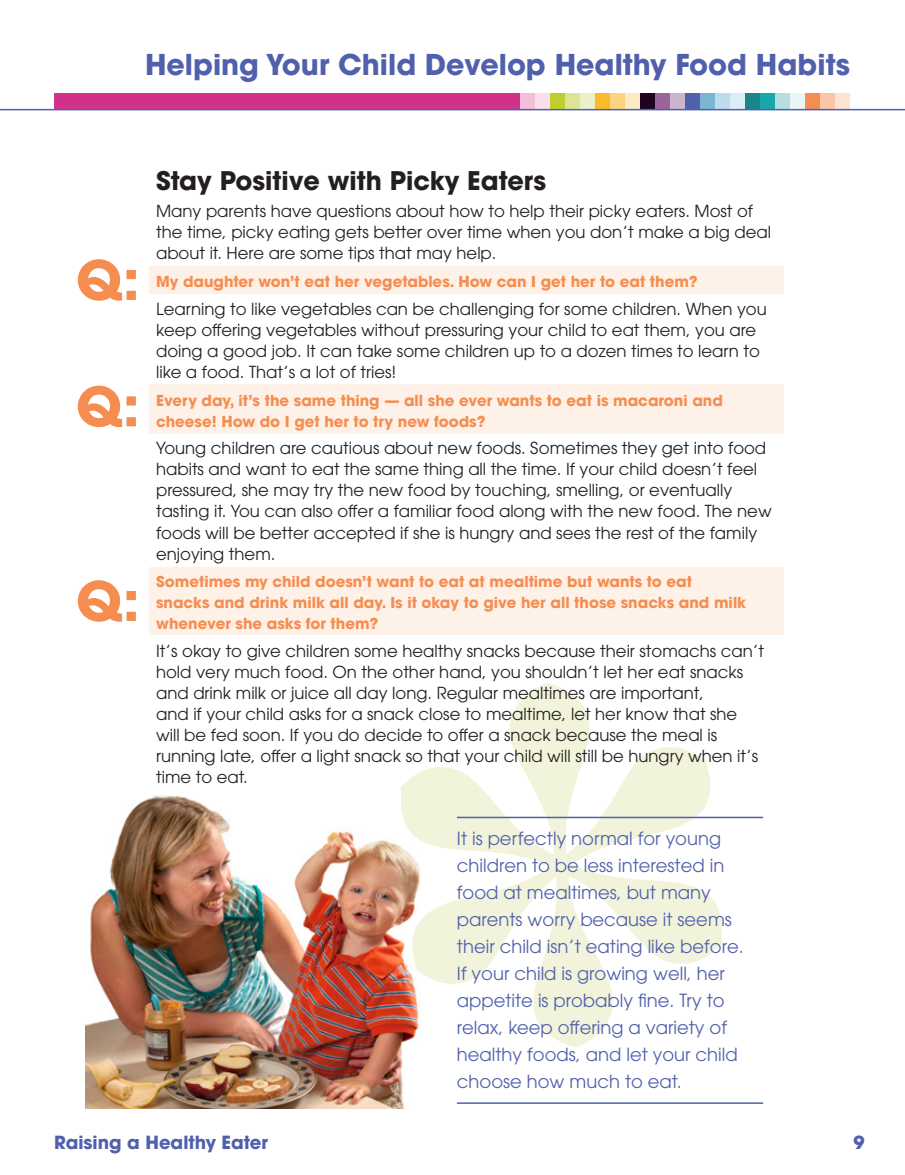
<style>
.page{position:relative;width:905px;height:1175px;background:#fff}
.page>*{position:absolute;margin:0;border:0;box-sizing:border-box;transform-origin:0 0}
.t1{font:700 54px "ITC Avant Garde Pro";color:#f68d50}
.t2{font:700 28.5px "ITC Avant Garde Pro";color:#5060ac}
.t3{font:700 25.5px "ITC Avant Garde Pro";color:#231f20}
.Call_Out_-_Side_Bar{font:18px/27px "ITC Avant Garde Pro";color:#5060ac}
.t4{font:700 18px "ITC Avant Garde Pro";color:#5060ac}
.t5{font:16.5px/21px "ITC Avant Garde Pro";color:#231f20}
.t6{font:700 15px/21px "ITC Avant Garde Pro";color:#f68d50}
</style>
<div class="page">
<div style="left:54px;top:93px;width:465px;height:17px;background:#d13289"></div>
<div style="left:834px;top:93px;width:15px;height:17px;background:#fee2d2"></div>
<div style="left:819px;top:93px;width:15px;height:17px;background:#fbc6a5"></div>
<div style="left:804px;top:93px;width:15px;height:17px;background:#f68d50"></div>
<div style="left:789px;top:93px;width:15px;height:17px;background:#e8f6f9"></div>
<div style="left:774px;top:93px;width:15px;height:17px;background:#b5dee0"></div>
<div style="left:759px;top:93px;width:15px;height:17px;background:#18a7ac"></div>
<div style="left:744px;top:93px;width:15px;height:17px;background:#1d8488"></div>
<div style="left:729px;top:93px;width:15px;height:17px;background:#dcedf5"></div>
<div style="left:714px;top:93px;width:15px;height:17px;background:#bddbeb"></div>
<div style="left:699px;top:93px;width:15px;height:17px;background:#7ab5d3"></div>
<div style="left:684px;top:93px;width:15px;height:17px;background:#5060ac"></div>
<div style="left:669px;top:93px;width:15px;height:17px;background:#ccb4cb"></div>
<div style="left:654px;top:93px;width:15px;height:17px;background:#9a6699"></div>
<div style="left:639px;top:93px;width:15px;height:17px;background:#200321"></div>
<div style="left:624px;top:93px;width:15px;height:17px;background:#fbeac4"></div>
<div style="left:609px;top:93px;width:15px;height:17px;background:#fbd483"></div>
<div style="left:594px;top:93px;width:15px;height:17px;background:#faba2b"></div>
<div style="left:579px;top:93px;width:15px;height:17px;background:#ecf0ca"></div>
<div style="left:564px;top:93px;width:15px;height:17px;background:#dde494"></div>
<div style="left:549px;top:93px;width:15px;height:17px;background:#c0cd30"></div>
<div style="left:534px;top:93px;width:15px;height:17px;background:#f8dfeb"></div>
<div style="left:519px;top:93px;width:15px;height:17px;background:#f4bed8"></div>
<hr style="left:0;top:109px;width:904px;height:1px;background:#5060ac">
<div style="left:149px;top:267px;width:635px;height:27px;background:#fef1e8"></div>
<div style="left:149px;top:385px;width:635px;height:49px;background:#fef1e8"></div>
<div style="left:149px;top:567px;width:635px;height:68px;background:#fef1e8"></div>
<img style="left:86px;top:795px;width:382px;height:314px">
<hr style="left:457px;top:816px;width:306px;height:2px;background:#5060ac">
<hr style="left:457px;top:1102px;width:306px;height:1px;background:#5060ac">
<svg style="left:390px;top:795px;width:342px;height:265px"></svg>
<h2 class="t2" style="left:145px;top:46px;width:706px">Helping Your Child Develop Healthy Food Habits</h2>
<h2 class="t1" style="left:76px;top:244px;width:65px">Q:</h2>
<p class="t3" style="left:156px;top:163px;width:391px">Stay Positive with Picky Eaters</p>
<p class="t5" style="left:156px;top:201px;width:616px">Many parents have questions about how to help their picky eaters. Most of the time, picky eating gets better over time when you don’t make a big deal about it. Here are some tips that may help.</p>
<h2 class="t6" style="left:156px;top:271px;width:543px">My daughter won’t eat her vegetables. How can I get her to eat them?</h2>
<p class="t5" style="left:156px;top:298px;width:612px">Learning to like vegetables can be challenging for some children. When you keep offering vegetables without pressuring your child to eat them, you are doing a good job. It can take some children up to a dozen times to learn to like a food. That’s a lot of tries!</p>
<h2 class="t1" style="left:76px;top:370px;width:65px">Q:</h2>
<h2 class="t6" style="left:156px;top:389px;width:568px">Every day, it’s the same thing — all she ever wants to eat is macaroni and cheese! How do I get her to try new foods?</h2>
<p class="t5" style="left:156px;top:438px;width:617px">Young children are cautious about new foods. Sometimes they get into food habits and want to eat the same thing all the time. If your child doesn’t feel pressured, she may try the new food by touching, smelling, or eventually tasting it. You can also offer a familiar food along with the new food. The new foods will be better accepted if she is hungry and sees the rest of the family enjoying them.</p>
<h2 class="t1" style="left:76px;top:565px;width:65px">Q:</h2>
<h2 class="t6" style="left:156px;top:571px;width:591px">Sometimes my child doesn’t want to eat at mealtime but wants to eat snacks and drink milk all day. Is it okay to give her all those snacks and milk whenever she asks for them?</h2>
<p class="t5" style="left:156px;top:640px;width:609px">It’s okay to give children some healthy snacks because their stomachs can’t hold very much food. On the other hand, you shouldn’t let her eat snacks and drink milk or juice all day long. Regular mealtimes are important,<br>and if your child asks for a snack close to mealtime, let her know that she will be fed soon. If you do decide to offer a snack because the meal is running late, offer a light snack so that your child will still be hungry when it’s time to eat.</p>
<p class="Call_Out_-_Side_Bar" style="left:457px;top:825px;width:288px">It is perfectly normal for young children to be less interested in food at mealtimes, but many parents worry because it seems their child isn’t eating like before.<br>If your child is growing well, her appetite is probably fine. Try to relax, keep offering a variety of healthy foods, and let your child choose how much to eat.</p>
<p class="t4" style="left:54px;top:1130px;width:215px">Raising a Healthy Eater</p>
<p class="t4" style="left:853px;top:1130px;width:13px">9</p>
</div>
